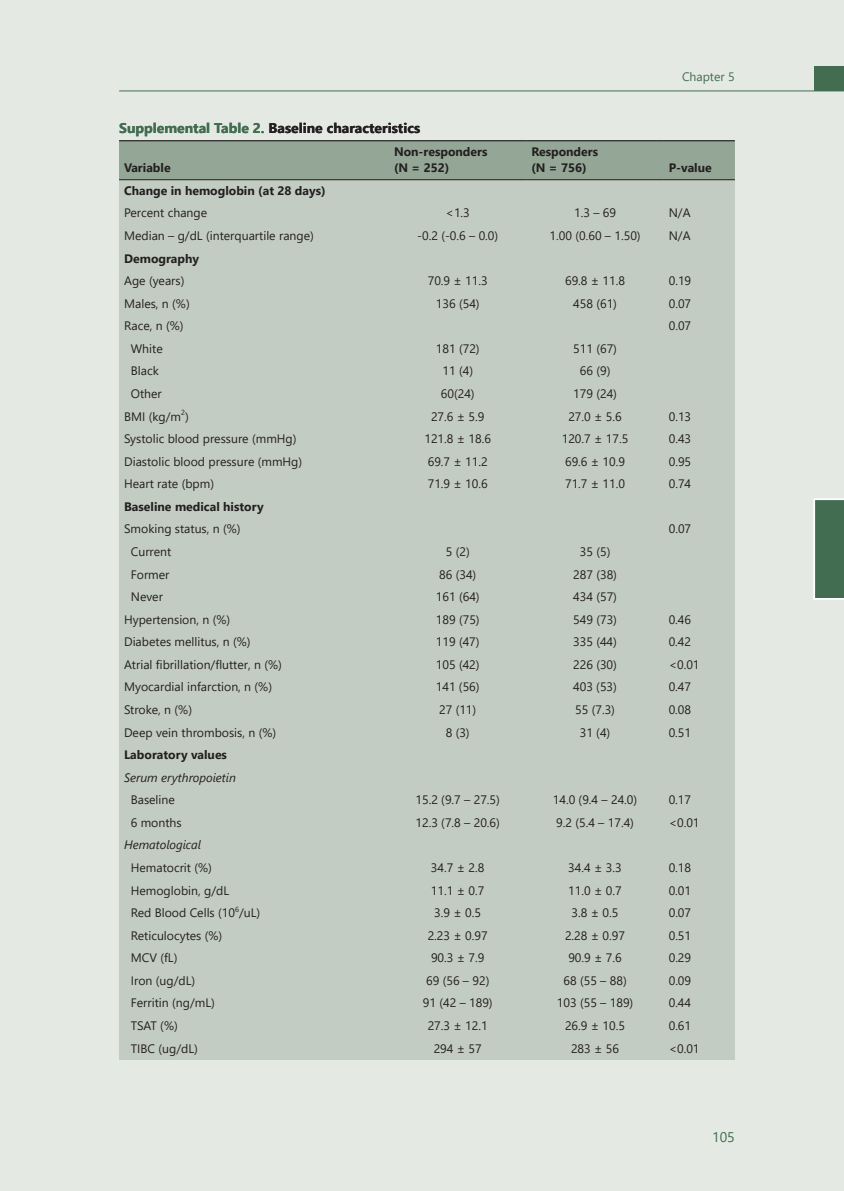
<style>
.page{position:relative;width:844px;height:1191px;background:#fff}
.page>*{position:absolute;margin:0;border:0;box-sizing:border-box;transform-origin:0 0}
.t1{font:700 14px "Segoe UI";color:#231f20}
.t2{font:14px "Segoe UI";color:#436d50}
.t3{font:12.25px "Segoe UI";color:#231f20}
.t4{font:700 12.25px/16.3px "Segoe UI";color:#231f20}
.t5{font:italic 12.25px "Segoe UI";color:#231f20}
.t6{font:12.25px "Segoe UI";color:#436d50}
.s1{color:#436d50}
</style>
<div class="page">
<div style="left:0;top:0;width:843px;height:1191px;background:#e4e9e4"></div>
<hr style="left:119px;top:90px;width:724px;height:1px;background:#436d50">
<div style="left:814px;top:66px;width:29px;height:25px;background:#436d50"></div>
<svg style="left:813px;top:498px;width:30px;height:102px;background:#567c62"></svg>
<div style="left:119px;top:141px;width:615px;height:38px;background:#94a696"></div>
<div style="left:119px;top:180px;width:615px;height:880px;background:#c3ccc2"></div>
<hr style="left:119px;top:140px;width:270px;height:1px;background:#231f20">
<hr style="left:389px;top:140px;width:137px;height:1px;background:#231f20">
<hr style="left:526px;top:140px;width:137px;height:1px;background:#231f20">
<hr style="left:663px;top:140px;width:71px;height:1px;background:#231f20">
<hr style="left:119px;top:179px;width:270px;height:1px;background:#231f20">
<hr style="left:389px;top:179px;width:137px;height:1px;background:#231f20">
<hr style="left:526px;top:179px;width:137px;height:1px;background:#231f20">
<hr style="left:663px;top:179px;width:71px;height:1px;background:#231f20">
<p class="t1" style="left:119px;top:118px;width:302px"><span class="s1">supplemental table 2.</span> Baseline characteristics</p>
<p class="t4" style="left:124px;top:159px;width:48px">variable</p>
<p class="t4" style="left:394px;top:143px;width:95px">Non-responders (N = 252)</p>
<p class="t4" style="left:531px;top:143px;width:68px">responders (N = 756)</p>
<p class="t6" style="left:681px;top:67px;width:54px">Chapter 5</p>
<p class="t4" style="left:668px;top:159px;width:45px">P-value</p>
<p class="t4" style="left:124px;top:182px;width:203px">change in hemoglobin (at 28 days)</p>
<p class="t3" style="left:124px;top:204px;width:84px">Percent change</p>
<p class="t3" style="left:445px;top:204px;width:26px">&lt;1.3</p>
<p class="t3" style="left:574px;top:204px;width:43px">1.3 – 69</p>
<p class="t3" style="left:668px;top:204px;width:23px">N/A</p>
<p class="t3" style="left:124px;top:227px;width:191px">Median – g/dL (interquartile range)</p>
<p class="t3" style="left:417px;top:227px;width:82px">-0.2 (-0.6 – 0.0)</p>
<p class="t3" style="left:549px;top:227px;width:92px">1.00 (0.60 – 1.50)</p>
<p class="t3" style="left:668px;top:227px;width:23px">N/A</p>
<p class="t4" style="left:124px;top:249px;width:77px">demography</p>
<p class="t3" style="left:124px;top:272px;width:62px">Age (years)</p>
<p class="t3" style="left:427px;top:272px;width:62px">70.9 ± 11.3</p>
<p class="t3" style="left:565px;top:272px;width:62px">69.8 ± 11.8</p>
<p class="t3" style="left:668px;top:272px;width:24px">0.19</p>
<p class="t3" style="left:124px;top:294px;width:67px">Males, n (%)</p>
<p class="t3" style="left:436px;top:294px;width:45px">136 (54)</p>
<p class="t3" style="left:573px;top:294px;width:45px">458 (61)</p>
<p class="t3" style="left:668px;top:294px;width:24px">0.07</p>
<p class="t3" style="left:124px;top:317px;width:61px">Race, n (%)</p>
<p class="t3" style="left:668px;top:317px;width:24px">0.07</p>
<p class="t3" style="left:131px;top:340px;width:33px">White</p>
<p class="t3" style="left:435px;top:340px;width:45px">181 (72)</p>
<p class="t3" style="left:573px;top:340px;width:45px">511 (67)</p>
<p class="t3" style="left:131px;top:362px;width:29px">Black</p>
<p class="t3" style="left:442px;top:362px;width:32px">11 (4)</p>
<p class="t3" style="left:579px;top:362px;width:32px">66 (9)</p>
<p class="t3" style="left:131px;top:385px;width:32px">Other</p>
<p class="t3" style="left:440px;top:385px;width:35px">60(24)</p>
<p class="t3" style="left:573px;top:385px;width:45px">179 (24)</p>
<p class="t3" style="left:124px;top:407px;width:66px">BMI (kg/m<sup>2</sup>)</p>
<p class="t3" style="left:431px;top:407px;width:55px">27.6 ± 5.9</p>
<p class="t3" style="left:568px;top:407px;width:55px">27.0 ± 5.6</p>
<p class="t3" style="left:668px;top:407px;width:24px">0.13</p>
<p class="t3" style="left:124px;top:430px;width:174px">Systolic blood pressure (mmHg)</p>
<p class="t3" style="left:424px;top:430px;width:68px">121.8 ± 18.6</p>
<p class="t3" style="left:561px;top:430px;width:68px">120.7 ± 17.5</p>
<p class="t3" style="left:668px;top:430px;width:24px">0.43</p>
<p class="t3" style="left:124px;top:452px;width:179px">Diastolic blood pressure (mmHg)</p>
<p class="t3" style="left:427px;top:452px;width:62px">69.7 ± 11.2</p>
<p class="t3" style="left:565px;top:452px;width:62px">69.6 ± 10.9</p>
<p class="t3" style="left:668px;top:452px;width:24px">0.95</p>
<p class="t3" style="left:124px;top:475px;width:91px">Heart rate (bpm)</p>
<p class="t3" style="left:427px;top:475px;width:62px">71.9 ± 10.6</p>
<p class="t3" style="left:565px;top:475px;width:62px">71.7 ± 11.0</p>
<p class="t3" style="left:668px;top:475px;width:24px">0.74</p>
<p class="t4" style="left:124px;top:497px;width:141px">Baseline medical history</p>
<p class="t3" style="left:124px;top:520px;width:118px">Smoking status, n (%)</p>
<p class="t3" style="left:668px;top:520px;width:24px">0.07</p>
<p class="t3" style="left:131px;top:543px;width:42px">Current</p>
<p class="t3" style="left:445px;top:543px;width:25px">5 (2)</p>
<p class="t3" style="left:579px;top:543px;width:32px">35 (5)</p>
<p class="t3" style="left:131px;top:565px;width:40px">Former</p>
<p class="t3" style="left:439px;top:565px;width:39px">86 (34)</p>
<p class="t3" style="left:573px;top:565px;width:45px">287 (38)</p>
<p class="t3" style="left:131px;top:588px;width:34px">Never</p>
<p class="t3" style="left:436px;top:588px;width:45px">161 (64)</p>
<p class="t3" style="left:573px;top:588px;width:45px">434 (57)</p>
<p class="t3" style="left:124px;top:610px;width:107px">Hypertension, n (%)</p>
<p class="t3" style="left:435px;top:610px;width:45px">189 (75)</p>
<p class="t3" style="left:573px;top:610px;width:45px">549 (73)</p>
<p class="t3" style="left:668px;top:610px;width:24px">0.46</p>
<p class="t3" style="left:124px;top:633px;width:128px">Diabetes mellitus, n (%)</p>
<p class="t3" style="left:435px;top:633px;width:45px">119 (47)</p>
<p class="t3" style="left:573px;top:633px;width:45px">335 (44)</p>
<p class="t3" style="left:668px;top:633px;width:24px">0.42</p>
<p class="t3" style="left:124px;top:655px;width:159px">Atrial fibrillation/flutter, n (%)</p>
<p class="t3" style="left:435px;top:655px;width:45px">105 (42)</p>
<p class="t3" style="left:573px;top:655px;width:45px">226 (30)</p>
<p class="t3" style="left:668px;top:655px;width:32px">&lt;0.01</p>
<p class="t3" style="left:124px;top:678px;width:149px">Myocardial infarction, n (%)</p>
<p class="t3" style="left:435px;top:678px;width:45px">141 (56)</p>
<p class="t3" style="left:573px;top:678px;width:45px">403 (53)</p>
<p class="t3" style="left:668px;top:678px;width:24px">0.47</p>
<p class="t3" style="left:124px;top:701px;width:69px">Stroke, n (%)</p>
<p class="t3" style="left:439px;top:701px;width:39px">27 (11)</p>
<p class="t3" style="left:575px;top:701px;width:41px">55 (7.3)</p>
<p class="t3" style="left:668px;top:701px;width:24px">0.08</p>
<p class="t3" style="left:124px;top:723px;width:154px">Deep vein thrombosis, n (%)</p>
<p class="t3" style="left:445px;top:723px;width:25px">8 (3)</p>
<p class="t3" style="left:579px;top:723px;width:32px">31 (4)</p>
<p class="t3" style="left:668px;top:723px;width:24px">0.51</p>
<p class="t4" style="left:124px;top:746px;width:104px">laboratory values</p>
<p class="t5" style="left:124px;top:768px;width:113px">Serum erythropoietin</p>
<p class="t3" style="left:131px;top:791px;width:46px">Baseline</p>
<p class="t3" style="left:415px;top:791px;width:86px">15.2 (9.7 – 27.5)</p>
<p class="t3" style="left:552px;top:791px;width:86px">14.0 (9.4 – 24.0)</p>
<p class="t3" style="left:668px;top:791px;width:24px">0.17</p>
<p class="t3" style="left:131px;top:813px;width:52px">6 months</p>
<p class="t3" style="left:415px;top:813px;width:86px">12.3 (7.8 – 20.6)</p>
<p class="t3" style="left:556px;top:813px;width:79px">9.2 (5.4 – 17.4)</p>
<p class="t3" style="left:668px;top:813px;width:32px">&lt;0.01</p>
<p class="t5" style="left:124px;top:836px;width:79px">Hematological</p>
<p class="t3" style="left:131px;top:858px;width:83px">Hematocrit (%)</p>
<p class="t3" style="left:431px;top:858px;width:55px">34.7 ± 2.8</p>
<p class="t3" style="left:568px;top:858px;width:55px">34.4 ± 3.3</p>
<p class="t3" style="left:668px;top:858px;width:24px">0.18</p>
<p class="t3" style="left:131px;top:881px;width:100px">Hemoglobin, g/dL</p>
<p class="t3" style="left:431px;top:881px;width:55px">11.1 ± 0.7</p>
<p class="t3" style="left:568px;top:881px;width:55px">11.0 ± 0.7</p>
<p class="t3" style="left:668px;top:881px;width:24px">0.01</p>
<p class="t3" style="left:131px;top:904px;width:131px">Red Blood Cells (10<sup>6</sup>/uL)</p>
<p class="t3" style="left:434px;top:904px;width:48px">3.9 ± 0.5</p>
<p class="t3" style="left:571px;top:904px;width:48px">3.8 ± 0.5</p>
<p class="t3" style="left:668px;top:904px;width:24px">0.07</p>
<p class="t3" style="left:131px;top:926px;width:93px">Reticulocytes (%)</p>
<p class="t3" style="left:427px;top:926px;width:62px">2.23 ± 0.97</p>
<p class="t3" style="left:565px;top:926px;width:62px">2.28 ± 0.97</p>
<p class="t3" style="left:668px;top:926px;width:24px">0.51</p>
<p class="t3" style="left:131px;top:949px;width:48px">MCV (fL)</p>
<p class="t3" style="left:431px;top:949px;width:55px">90.3 ± 7.9</p>
<p class="t3" style="left:568px;top:949px;width:55px">90.9 ± 7.6</p>
<p class="t3" style="left:668px;top:949px;width:24px">0.29</p>
<p class="t3" style="left:131px;top:971px;width:66px">Iron (ug/dL)</p>
<p class="t3" style="left:426px;top:971px;width:65px">69 (56 – 92)</p>
<p class="t3" style="left:563px;top:971px;width:65px">68 (55 – 88)</p>
<p class="t3" style="left:668px;top:971px;width:24px">0.09</p>
<p class="t3" style="left:131px;top:994px;width:85px">Ferritin (ng/mL)</p>
<p class="t3" style="left:422px;top:994px;width:71px">91 (42 – 189)</p>
<p class="t3" style="left:556px;top:994px;width:78px">103 (55 – 189)</p>
<p class="t3" style="left:668px;top:994px;width:24px">0.44</p>
<p class="t3" style="left:131px;top:1016px;width:48px">TSAT (%)</p>
<p class="t3" style="left:427px;top:1016px;width:62px">27.3 ± 12.1</p>
<p class="t3" style="left:565px;top:1016px;width:62px">26.9 ± 10.5</p>
<p class="t3" style="left:668px;top:1016px;width:24px">0.61</p>
<p class="t3" style="left:131px;top:1039px;width:68px">TIBC (ug/dL)</p>
<p class="t3" style="left:433px;top:1039px;width:50px">294 ± 57</p>
<p class="t3" style="left:571px;top:1039px;width:50px">283 ± 56</p>
<p class="t3" style="left:668px;top:1039px;width:32px">&lt;0.01</p>
<p class="t2" style="left:712px;top:1127px;width:24px">105</p>
</div>
